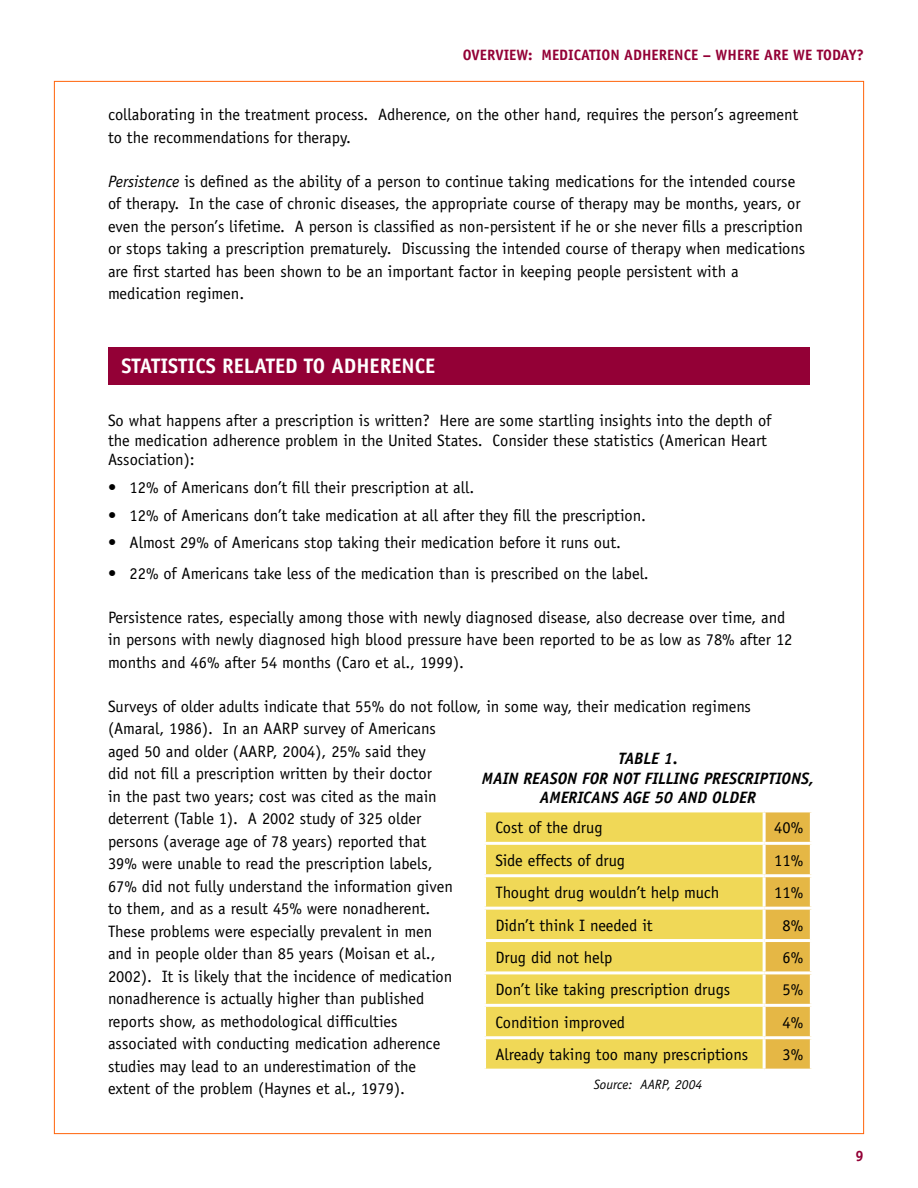
<style>
.page{position:relative;width:918px;height:1188px;background:#fff}
.page>*{position:absolute;margin:0;border:0;box-sizing:border-box;transform-origin:0 0}
.t1{font:700 21px "Officina Sans";color:#fff}
.t2{font:16.5px/22.5px "Officina Sans";color:#000}
.t3{font:italic 700 16.5px/19.5px "Officina Sans";color:#000;text-align:center}
.t4{font:700 15px "Officina Sans";color:#930036}
.t5{font:italic 13.5px "Officina Sans";color:#000}
.s1{font-style:italic}
</style>
<div class="page">
<div style="left:108px;top:347px;width:702px;height:38px;background:#930036"></div>
<div style="left:486px;top:812px;width:277px;height:257px;background:#f0d857"></div>
<div style="left:766px;top:812px;width:44px;height:257px;background:#e5b745"></div>
<hr style="left:483px;top:842px;width:281px;height:3px;background:#fff">
<hr style="left:764px;top:842px;width:49px;height:3px;background:#fff">
<hr style="left:483px;top:874px;width:281px;height:3px;background:#fff">
<hr style="left:764px;top:874px;width:49px;height:3px;background:#fff">
<hr style="left:483px;top:907px;width:281px;height:3px;background:#fff">
<hr style="left:764px;top:907px;width:49px;height:3px;background:#fff">
<hr style="left:483px;top:939px;width:281px;height:3px;background:#fff">
<hr style="left:764px;top:939px;width:49px;height:3px;background:#fff">
<hr style="left:483px;top:971px;width:281px;height:3px;background:#fff">
<hr style="left:764px;top:971px;width:49px;height:3px;background:#fff">
<hr style="left:483px;top:1004px;width:281px;height:3px;background:#fff">
<hr style="left:764px;top:1004px;width:49px;height:3px;background:#fff">
<hr style="left:483px;top:1036px;width:281px;height:3px;background:#fff">
<hr style="left:764px;top:1036px;width:49px;height:3px;background:#fff">
<p class="t4" style="left:463px;top:45px;width:403px">OVERVIEW: MEDICATION ADHERENCE – WHERE ARE WE TODAY?</p>
<p class="t2" style="left:108px;top:104px;width:692px">collaborating in the treatment process. Adherence, on the other hand, requires the person’s agreement to the recommendations for therapy.</p>
<p class="t2" style="left:108px;top:170px;width:699px"><span class="s1">Persistence</span> is defined as the ability of a person to continue taking medications for the intended course of therapy. In the case of chronic diseases, the appropriate course of therapy may be months, years, or even the person’s lifetime. A person is classified as non-persistent if he or she never fills a prescription or stops taking a prescription prematurely. Discussing the intended course of therapy when medications are first started has been shown to be an important factor in keeping people persistent with a medication regimen.</p>
<p class="t1" style="left:122px;top:353px;width:315px">STATISTICS RELATED TO ADHERENCE</p>
<p class="t2" style="left:108px;top:411px;width:665px;line-height:19.5px">So what happens after a prescription is written? Here are some startling insights into the depth of the medication adherence problem in the United States. Consider these statistics (American Heart<br>Association):</p>
<p class="t2" style="left:108px;top:476px;width:368px">• 12% of Americans don’t fill their prescription at all.</p>
<p class="t2" style="left:108px;top:504px;width:540px">• 12% of Americans don’t take medication at all after they fill the prescription.</p>
<p class="t2" style="left:108px;top:531px;width:515px">• Almost 29% of Americans stop taking their medication before it runs out.</p>
<p class="t2" style="left:108px;top:562px;width:542px">• 22% of Americans take less of the medication than is prescribed on the label.</p>
<p class="t2" style="left:108px;top:606px;width:686px">Persistence rates, especially among those with newly diagnosed disease, also decrease over time, and in persons with newly diagnosed high blood pressure have been reported to be as low as 78% after 12 months and 46% after 54 months (Caro et al., 1999).</p>
<p class="t2" style="left:108px;top:695px;width:645px">Surveys of older adults indicate that 55% do not follow, in some way, their medication regimens (Amaral, 1986). In an AARP survey of Americans<br>aged 50 and older (AARP, 2004), 25% said they<br>did not fill a prescription written by their doctor<br>in the past two years; cost was cited as the main<br>deterrent (Table 1). A 2002 study of 325 older<br>persons (average age of 78 years) reported that<br>39% were unable to read the prescription labels,<br>67% did not fully understand the information given<br>to them, and as a result 45% were nonadherent.<br>These problems were especially prevalent in men<br>and in people older than 85 years (Moisan et al.,<br>2002). It is likely that the incidence of medication<br>nonadherence is actually higher than published<br>reports show, as methodological difficulties<br>associated with conducting medication adherence<br>studies may lead to an underestimation of the<br>extent of the problem (Haynes et al., 1979).</p>
<p class="t3" style="left:482px;top:749px;width:334px">TABLE 1.<br>MAIN REASON FOR NOT FILLING PRESCRIPTIONS,<br>AMERICANS AGE 50 AND OLDER</p>
<p class="t2" style="left:495px;top:817px;width:109px">Cost of the drug</p>
<p class="t2" style="left:774px;top:817px;width:31px">40%</p>
<p class="t2" style="left:495px;top:849px;width:131px">Side effects of drug</p>
<p class="t2" style="left:774px;top:849px;width:31px">11%</p>
<p class="t2" style="left:495px;top:881px;width:226px">Thought drug wouldn’t help much</p>
<p class="t2" style="left:774px;top:881px;width:31px">11%</p>
<p class="t2" style="left:495px;top:914px;width:159px">Didn’t think I needed it</p>
<p class="t2" style="left:782px;top:914px;width:22px">8%</p>
<p class="t2" style="left:495px;top:946px;width:119px">Drug did not help</p>
<p class="t2" style="left:782px;top:946px;width:22px">6%</p>
<p class="t2" style="left:495px;top:979px;width:237px">Don’t like taking prescription drugs</p>
<p class="t2" style="left:782px;top:979px;width:22px">5%</p>
<p class="t2" style="left:495px;top:1011px;width:131px">Condition improved</p>
<p class="t2" style="left:782px;top:1011px;width:22px">4%</p>
<p class="t2" style="left:495px;top:1043px;width:254px">Already taking too many prescriptions</p>
<p class="t2" style="left:782px;top:1043px;width:22px">3%</p>
<p class="t5" style="left:594px;top:1076px;width:110px">Source: AARP, 2004</p>
<p class="t4" style="left:856px;top:1147px;width:10px">9</p>
</div>
